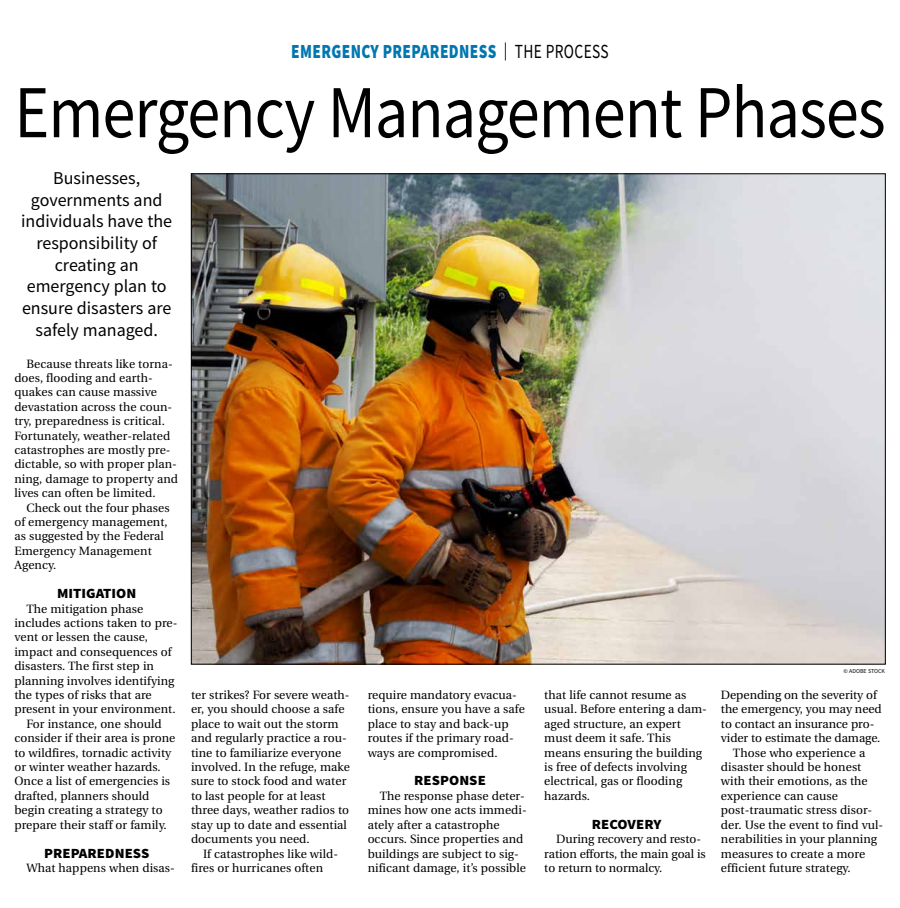
<style>
.page{position:relative;width:900px;height:908px;background:#fff}
.page>*{position:absolute;margin:0;border:0;box-sizing:border-box;transform-origin:0 0}
.t1{font:74.7px "Source Sans Pro";letter-spacing:-.015em;color:#000;scale:.89 1}
.t2{font:900 20px "Source Sans Pro";letter-spacing:.025em;color:#0077b1;scale:.77 1}
.t3{font:18px/21.6px "Source Sans Pro";color:#000;text-align:center}
.t4{font:900 14px "Source Sans Pro";letter-spacing:.005em;color:#000;scale:1.05 1}
.t5{font:12px/14.4px "Utopia";letter-spacing:.005em;color:#000}
.t6{font:6px "Source Sans Pro";color:#000}
.s1{font-weight:400;font-size:18px;color:#000}
.s2{font-weight:400;color:#000}
</style>
<div class="page">
<img style="left:193px;top:175px;width:691px;height:487px">
<h2 class="t2" style="left:291px;top:38px;width:414px">EMERGENCY PREPAREDNESS <span class="s1">|</span> <span class="s2">THE PROCESS</span></h2>
<h1 class="t1" style="left:14px;top:65px;width:980px">Emergency Management Phases</h1>
<h3 class="t3" style="left:21px;top:167px;width:153px">Businesses, governments and individuals have the responsibility of creating an emergency plan to ensure disasters are safely managed.</h3>
<p class="t5" style="left:14px;top:356px;width:165px;text-indent:12px">Because threats like torna&shy;does, flooding and earth&shy;quakes can cause massive devastation across the coun&shy;try, preparedness is critical.<br>Fortunately, weather-related catastrophes are mostly pre&shy;dictable, so with proper plan&shy;ning, damage to property and lives can often be limited.</p>
<p class="t5" style="left:14px;top:500px;width:157px;text-indent:12px">Check out the four phases of emergency management, as suggested by the Federal<br>Emergency Management<br>Agency.</p>
<p class="t4" style="left:57px;top:583px;width:77px">MITIGATION</p>
<p class="t5" style="left:26px;top:601px;width:118px">The mitigation phase</p>
<p class="t5" style="left:14px;top:615px;width:165px">includes actions taken to pre-</p>
<p class="t5" style="left:14px;top:630px;width:135px">vent or lessen the cause,</p>
<p class="t5" style="left:14px;top:644px;width:159px">impact and consequences of</p>
<p class="t5" style="left:14px;top:659px;width:141px">disasters. The first step in</p>
<p class="t5" style="left:14px;top:673px;width:162px">planning involves identifying</p>
<p class="t5" style="left:14px;top:687px;width:139px">the types of risks that are</p>
<p class="t5" style="left:14px;top:702px;width:163px">present in your environment.</p>
<p class="t5" style="left:26px;top:716px;width:137px">For instance, one should</p>
<p class="t5" style="left:14px;top:731px;width:163px">consider if their area is prone</p>
<p class="t5" style="left:14px;top:745px;width:158px">to wildfires, tornadic activity</p>
<p class="t5" style="left:14px;top:759px;width:148px">or winter weather hazards.</p>
<p class="t5" style="left:14px;top:774px;width:157px">Once a list of emergencies is</p>
<p class="t5" style="left:14px;top:788px;width:136px">drafted, planners should</p>
<p class="t5" style="left:14px;top:803px;width:150px">begin creating a strategy to</p>
<p class="t5" style="left:14px;top:817px;width:154px">prepare their staff or family.</p>
<p class="t4" style="left:44px;top:842px;width:102px">PREPAREDNESS</p>
<p class="t5" style="left:26px;top:860px;width:150px">What happens when disas-</p>
<p class="t5" style="left:191px;top:687px;width:161px">ter strikes? For severe weath&shy;er, you should choose a safe place to wait out the storm and regularly practice a rou&shy;tine to familiarize everyone involved. In the refuge, make sure to stock food and water to last people for at least three days, weather radios to stay up to date and essential documents you need.</p>
<p class="t5" style="left:191px;top:846px;width:149px;text-indent:12px">If catastrophes like wild&shy;fires or hurricanes often</p>
<p class="t5" style="left:368px;top:687px;width:159px">require mandatory evacua&shy;tions, ensure you have a safe place to stay and back-up routes if the primary road&shy;ways are compromised.</p>
<p class="t4" style="left:414px;top:770px;width:70px">RESPONSE</p>
<p class="t5" style="left:368px;top:788px;width:161px;text-indent:12px">The response phase deter&shy;mines how one acts immedi&shy;ately after a catastrophe occurs. Since properties and buildings are subject to sig&shy;nificant damage, it’s possible</p>
<p class="t5" style="left:544px;top:687px;width:164px">that life cannot resume as usual. Before entering a dam&shy;aged structure, an expert must deem it safe. This means ensuring the building is free of defects involving electrical, gas or flooding hazards.</p>
<p class="t4" style="left:592px;top:814px;width:68px">RECOVERY</p>
<p class="t5" style="left:544px;top:831px;width:163px;text-indent:12px">During recovery and resto&shy;ration efforts, the main goal is to return to normalcy.</p>
<p class="t6" style="left:844px;top:667px;width:43px">© ADOBE STOCK</p>
<p class="t5" style="left:721px;top:687px;width:157px">Depending on the severity of</p>
<p class="t5" style="left:721px;top:702px;width:162px">the emergency, you may need</p>
<p class="t5" style="left:721px;top:716px;width:155px">to contact an insurance pro-</p>
<p class="t5" style="left:721px;top:731px;width:161px">vider to estimate the damage.</p>
<p class="t5" style="left:733px;top:745px;width:134px">Those who experience a</p>
<p class="t5" style="left:721px;top:759px;width:142px">disaster should be honest</p>
<p class="t5" style="left:721px;top:774px;width:148px">with their emotions, as the</p>
<p class="t5" style="left:721px;top:788px;width:119px">experience can cause</p>
<p class="t5" style="left:721px;top:803px;width:153px">post-traumatic stress disor-</p>
<p class="t5" style="left:721px;top:817px;width:164px">der. Use the event to find vul-</p>
<p class="t5" style="left:721px;top:831px;width:158px">nerabilities in your planning</p>
<p class="t5" style="left:721px;top:846px;width:146px">measures to create a more</p>
<p class="t5" style="left:721px;top:860px;width:131px">efficient future strategy.</p>
</div>
